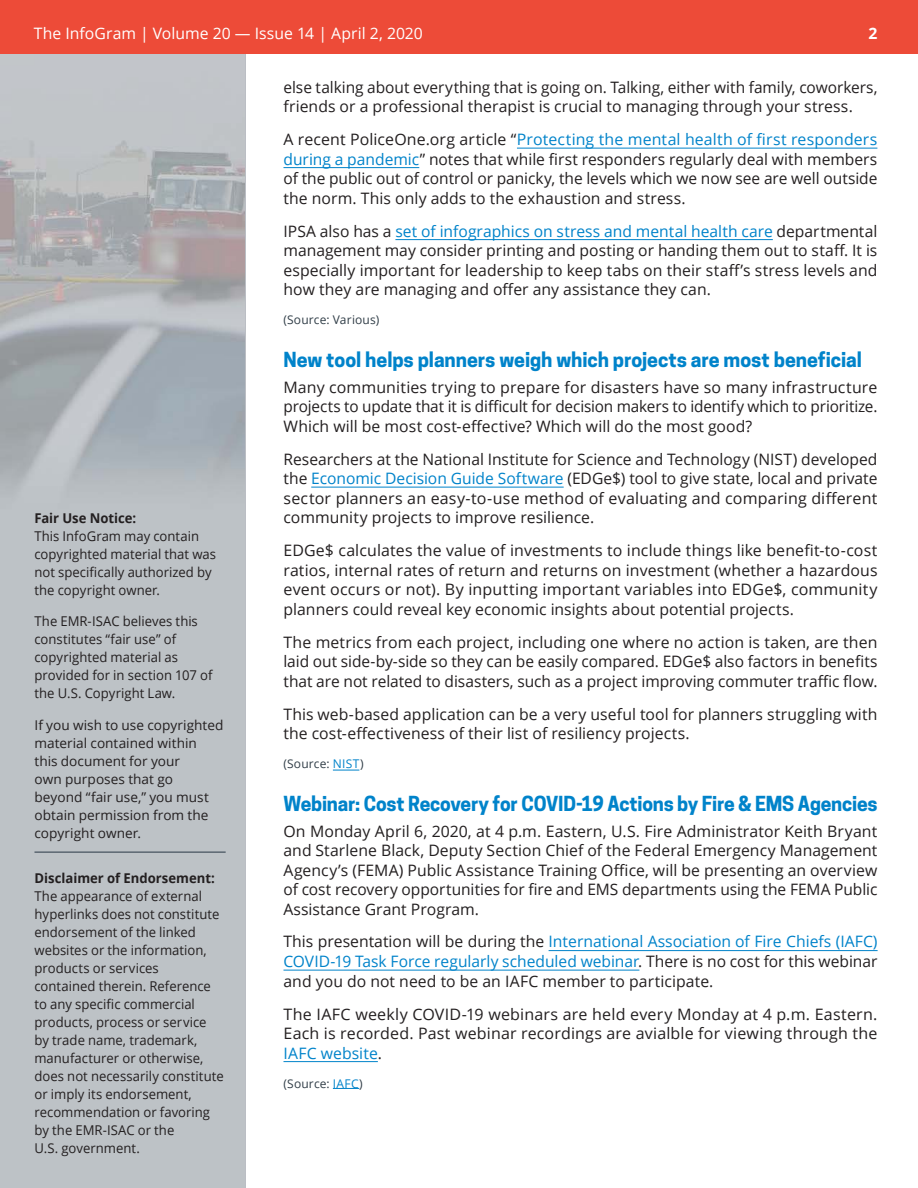
<style>
.page{position:relative;width:918px;height:1188px;background:#fff}
.page>*{position:absolute;margin:0;border:0;box-sizing:border-box;transform-origin:0 0}
.t1{font:700 19.5px "Cooper Hewitt";letter-spacing:-.005em;color:#0083ca}
.t2{font:15.75px/19.5px "Open Sans";letter-spacing:.005em;color:#231f20;text-align:justify}
.t3{font:15.75px "Open Sans";color:#fff}
.t4{font:700 15.75px "Open Sans";color:#fff}
.t5{font:13.5px/18px "Open Sans";color:#231f20}
.t6{font:700 13.5px "Open Sans";color:#231f20}
.t7{font:12px "Open Sans";letter-spacing:.015em;color:#313e48}
.s1{font-weight:700}
.s2{color:#0083ca}
</style>
<div class="page">
<hr style="left:34px;top:851px;width:192px;height:2px;background:#5a6670">
<div style="left:0;top:0;width:918px;height:54px;background:#ed4b38"></div>
<svg style="left:333px;top:1088px;width:26px;height:1px"></svg>
<hr style="left:517px;top:148px;width:360px;height:1px;background:#0083ca">
<hr style="left:283px;top:167px;width:136px;height:1px;background:#0083ca">
<hr style="left:395px;top:239px;width:378px;height:1px;background:#0083ca">
<hr style="left:311px;top:487px;width:253px;height:1px;background:#0083ca">
<svg style="left:333px;top:770px;width:26px;height:1px"></svg>
<hr style="left:549px;top:950px;width:329px;height:1px;background:#0083ca">
<hr style="left:284px;top:970px;width:355px;height:1px;background:#0083ca">
<hr style="left:284px;top:1061px;width:94px;height:1px;background:#0083ca">
<p class="t3" style="left:34px;top:23px;width:391px">The InfoGram | Volume 20 — Issue 14 | April 2, 2020</p>
<p class="t4" style="left:869px;top:22px;width:10px">2</p>
<p class="t6" style="left:34px;top:508px;width:103px">Fair Use Notice:</p>
<p class="t5" style="left:34px;top:527px;width:183px">This InfoGram may contain copyrighted material that was not specifically authorized by the copyright owner.</p>
<p class="t5" style="left:34px;top:612px;width:180px">The EMR-ISAC believes this constitutes “fair use” of copyrighted material as provided for in section 107 of the U.S. Copyright Law.</p>
<p class="t5" style="left:34px;top:716px;width:191px">If you wish to use copyrighted material contained within<br>this document for your<br>own purposes that go beyond “fair use,” you must obtain permission from the copyright owner.</p>
<p class="t5" style="left:34px;top:869px;width:191px"><span class="s1">Disclaimer of Endorsement:<br></span>The appearance of external hyperlinks does not constitute endorsement of the linked websites or the information, products or services<br>contained therein. Reference to any specific commercial products, process or service by trade name, trademark, manufacturer or otherwise, does not necessarily constitute or imply its endorsement, recommendation or favoring by the EMR-ISAC or the<br>U.S. government.</p>
<p class="t2" style="left:284px;top:77px;width:596px">else talking about everything that is going on. Talking, either with family, coworkers, friends or a professional therapist is crucial to managing through your stress.</p>
<p class="t2" style="left:284px;top:130px;width:595px">A recent PoliceOne.org article “<span class="s2">Protecting the mental health of first responders during a pandemic</span>” notes that while first responders regularly deal with members of the public out of control or panicky, the levels which we now see are well outside the norm. This only adds to the exhaustion and stress.</p>
<p class="t2" style="left:284px;top:221px;width:596px">IPSA also has a <span class="s2">set of infographics on stress and mental health care</span> departmental management may consider printing and posting or handing them out to staff. It is especially important for leadership to keep tabs on their staff’s stress levels and how they are managing and offer any assistance they can.</p>
<p class="t7" style="left:284px;top:311px;width:97px">(Source: Various)</p>
<p class="t1" style="left:284px;top:348px;width:580px">New tool helps planners weigh which projects are most beneficial</p>
<p class="t2" style="left:284px;top:377px;width:595px">Many communities trying to prepare for disasters have so many infrastructure projects to update that it is difficult for decision makers to identify which to prioritize.<br>Which will be most cost-effective? Which will do the most good?</p>
<p class="t2" style="left:284px;top:449px;width:596px">Researchers at the National Institute for Science and Technology (NIST) developed the <span class="s2">Economic Decision Guide Software</span> (EDGe$) tool to give state, local and private sector planners an easy-to-use method of evaluating and comparing different community projects to improve resilience.</p>
<p class="t2" style="left:284px;top:541px;width:596px">EDGe$ calculates the value of investments to include things like benefit-to-cost ratios, internal rates of return and returns on investment (whether a hazardous event occurs or not). By inputting important variables into EDGe$, community planners could reveal key economic insights about potential projects.</p>
<p class="t2" style="left:284px;top:632px;width:596px">The metrics from each project, including one where no action is taken, are then laid out side-by-side so they can be easily compared. EDGe$ also factors in benefits that are not related to disasters, such as a project improving commuter traffic flow.</p>
<p class="t2" style="left:284px;top:704px;width:595px">This web-based application can be a very useful tool for planners struggling with the cost-effectiveness of their list of resiliency projects.</p>
<p class="t7" style="left:284px;top:755px;width:82px">(Source: <span class="s2">NIST</span>)</p>
<p class="t1" style="left:284px;top:792px;width:596px">Webinar: Cost Recovery for COVID-19 Actions by Fire &amp; EMS Agencies</p>
<p class="t2" style="left:284px;top:821px;width:596px">On Monday April 6, 2020, at 4 p.m. Eastern, U.S. Fire Administrator Keith Bryant and Starlene Black, Deputy Section Chief of the Federal Emergency Management Agency’s (FEMA) Public Assistance Training Office, will be presenting an overview of cost recovery opportunities for fire and EMS departments using the FEMA Public Assistance Grant Program.</p>
<p class="t2" style="left:284px;top:931px;width:596px">This presentation will be during the <span class="s2">International Association of Fire Chiefs (IAFC)<br>COVID-19 Task Force regularly scheduled webinar</span>. There is no cost for this webinar and you do not need to be an IAFC member to participate.</p>
<p class="t2" style="left:284px;top:1004px;width:596px">The IAFC weekly COVID-19 webinars are held every Monday at 4 p.m. Eastern.<br>Each is recorded. Past webinar recordings are avialble for viewing through the <span class="s2">IAFC website</span>.</p>
<p class="t7" style="left:284px;top:1075px;width:81px">(Source: <span class="s2">IAFC</span>)</p>
</div>
